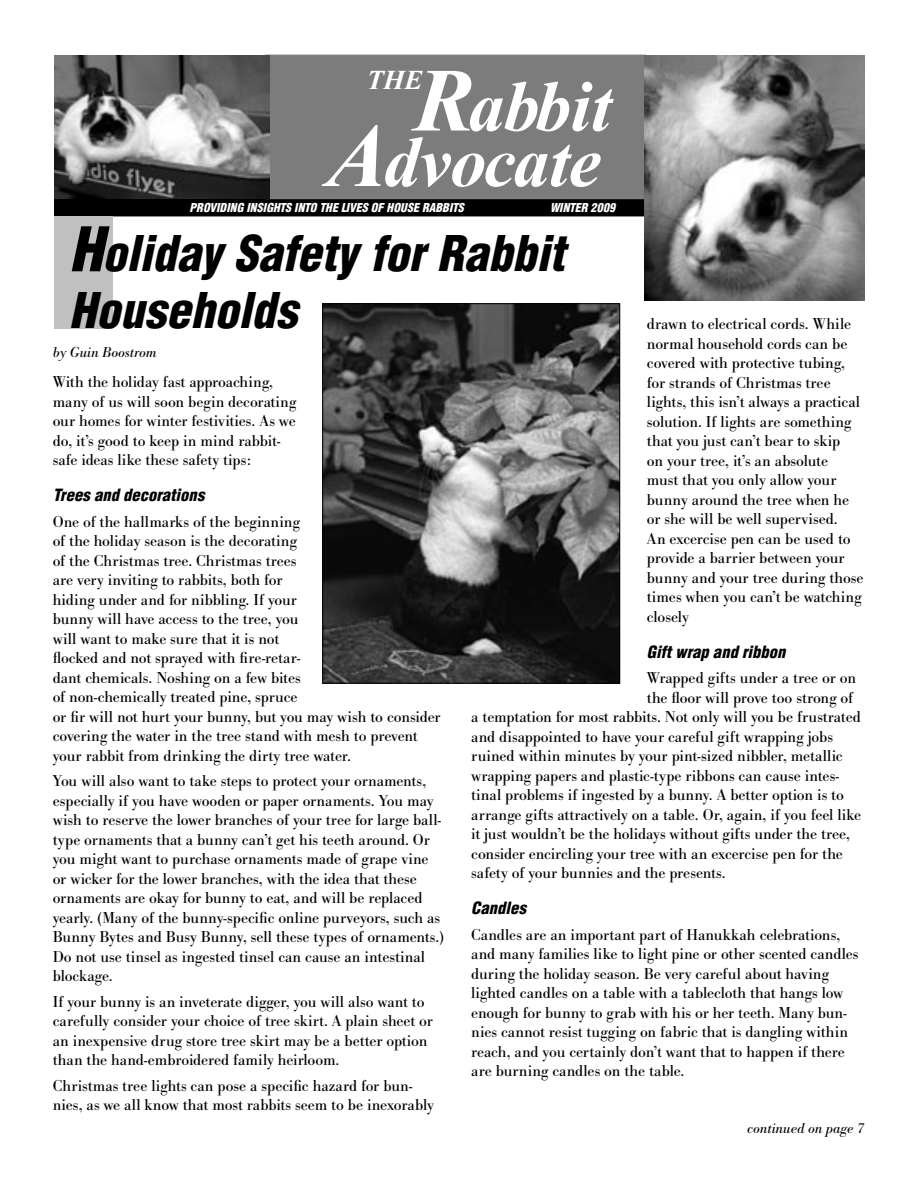
<style>
.page{position:relative;width:918px;height:1188px;background:#fff}
.page>*{position:absolute;margin:0;border:0;box-sizing:border-box;transform-origin:0 0}
.Headline_20_22{font:italic 700 72px "Times New Roman";letter-spacing:-.01em;color:#fff}
.Headline_Cover_32_38{font:italic 900 condensed 48px/57px "Helvetica";color:#000}
.t1{font:italic 700 27px "Times New Roman";color:#fff}
.Body_11_13_no_indent{font:16.5px/19.5px "Bodoni Antiqua T";color:#000}
.Headline__Subhead_11_12{font:italic 900 condensed 16.5px "Helvetica";letter-spacing:.005em;color:#000}
.By-line{font:italic 15px "Bodoni Antiqua T";letter-spacing:.005em;color:#000}
.Kudos_Head{font:italic 900 condensed 12px "Helvetica";letter-spacing:.01em;color:#fff}
.s1{font-size:90px}
.s2{font-size:60px}
</style>
<div class="page">
<div style="left:54px;top:198px;width:810px;height:18px;background:#000"></div>
<div style="left:54px;top:217px;width:58px;height:112px;background:#c0c0c0"></div>
<div style="left:266px;top:55px;width:379px;height:144px;background:#7c7c7c"></div>
<img style="left:325px;top:306px;width:293px;height:375px">
<div style="left:323px;top:304px;width:297px;height:379px;border:1px solid #000"></div>
<img style="left:54px;top:55px;width:216px;height:144px">
<img style="left:645px;top:55px;width:219px;height:246px">
<p class="Headline_20_22" style="left:414px;top:65px;width:199px"><span class="s1">R</span>abbit</p>
<p class="t1" style="left:367px;top:65px;width:57px">THE</p>
<p class="Headline_20_22" style="left:327px;top:120px;width:276px"><span class="s1">A</span>dvocate</p>
<p class="Kudos_Head" style="left:190px;top:200px;width:276px">PROVIDING INSIGHTS INTO THE LIVES OF HOUSE RABBITS</p>
<p class="Kudos_Head" style="left:550px;top:200px;width:67px">WINTER 2009</p>
<p class="Headline_Cover_32_38" style="left:69px;top:225px;width:497px"><span class="s2">H</span>oliday Safety for Rabbit<br>Households</p>
<p class="Body_11_13_no_indent" style="left:647px;top:314px;width:218px">drawn to electrical cords. While normal household cords can be covered with protective tubing, for strands of Christmas tree lights, this isn’t always a practical solution. If lights are something that you just can’t bear to skip<br>on your tree, it’s an absolute<br>must that you only allow your bunny around the tree when he or she will be well supervised.<br>An excercise pen can be used to provide a barrier between your bunny and your tree during those times when you can’t be watching closely</p>
<p class="Headline__Subhead_11_12" style="left:647px;top:641px;width:140px">Gift wrap and ribbon</p>
<p class="Body_11_13_no_indent" style="left:647px;top:668px;width:211px">Wrapped gifts under a tree or on</p>
<p class="Body_11_13_no_indent" style="left:647px;top:688px;width:208px">the floor will prove too strong of</p>
<p class="Body_11_13_no_indent" style="left:471px;top:707px;width:391px">a temptation for most rabbits. Not only will you be frustrated</p>
<p class="Body_11_13_no_indent" style="left:471px;top:727px;width:363px">and disappointed to have your careful gift wrapping jobs</p>
<p class="Body_11_13_no_indent" style="left:471px;top:746px;width:373px">ruined within minutes by your pint-sized nibbler, metallic</p>
<p class="Body_11_13_no_indent" style="left:471px;top:766px;width:369px">wrapping papers and plastic-type ribbons can cause intes-</p>
<p class="Body_11_13_no_indent" style="left:471px;top:785px;width:374px">tinal problems if ingested by a bunny. A better option is to</p>
<p class="Body_11_13_no_indent" style="left:471px;top:805px;width:392px">arrange gifts attractively on a table. Or, again, if you feel like</p>
<p class="Body_11_13_no_indent" style="left:471px;top:824px;width:380px">it just wouldn’t be the holidays without gifts under the tree,</p>
<p class="Body_11_13_no_indent" style="left:471px;top:844px;width:373px">consider encircling your tree with an excercise pen for the</p>
<p class="Body_11_13_no_indent" style="left:471px;top:863px;width:256px">safety of your bunnies and the presents.</p>
<p class="Headline__Subhead_11_12" style="left:471px;top:898px;width:56px">Candles</p>
<p class="Body_11_13_no_indent" style="left:471px;top:925px;width:389px">Candles are an important part of Hanukkah celebrations, and many families like to light pine or other scented candles during the holiday season. Be very careful about having lighted candles on a table with a tablecloth that hangs low enough for bunny to grab with his or her teeth. Many bun&shy;nies cannot resist tugging on fabric that is dangling within reach, and you certainly don’t want that to happen if there are burning candles on the table.</p>
<p class="By-line" style="left:53px;top:343px;width:105px">by Guin Boostrom</p>
<p class="Body_11_13_no_indent" style="left:53px;top:372px;width:245px">With the holiday fast approaching, many of us will soon begin decorating our homes for winter festivities. As we do, it’s good to keep in mind rabbit&shy;safe ideas like these safety tips:</p>
<p class="Headline__Subhead_11_12" style="left:53px;top:485px;width:153px">Trees and decorations</p>
<p class="Body_11_13_no_indent" style="left:53px;top:512px;width:389px">One of the hallmarks of the beginning<br>of the holiday season is the decorating<br>of the Christmas tree. Christmas trees<br>are very inviting to rabbits, both for<br>hiding under and for nibbling. If your<br>bunny will have access to the tree, you<br>will want to make sure that it is not<br>flocked and not sprayed with fire-retar-<br>dant chemicals. Noshing on a few bites<br>of non-chemically treated pine, spruce<br>or fir will not hurt your bunny, but you may wish to consider covering the water in the tree stand with mesh to prevent your rabbit from drinking the dirty tree water.</p>
<p class="Body_11_13_no_indent" style="left:53px;top:771px;width:393px">You will also want to take steps to protect your ornaments, especially if you have wooden or paper ornaments. You may wish to reserve the lower branches of your tree for large ball&shy;type ornaments that a bunny can’t get his teeth around. Or you might want to purchase ornaments made of grape vine or wicker for the lower branches, with the idea that these ornaments are okay for bunny to eat, and will be replaced yearly. (Many of the bunny-specific online purveyors, such as Bunny Bytes and Busy Bunny, sell these types of ornaments.)<br>Do not use tinsel as ingested tinsel can cause an intestinal blockage.</p>
<p class="Body_11_13_no_indent" style="left:53px;top:992px;width:382px">If your bunny is an inveterate digger, you will also want to carefully consider your choice of tree skirt. A plain sheet or an inexpensive drug store tree skirt may be a better option than the hand-embroidered family heirloom.</p>
<p class="Body_11_13_no_indent" style="left:53px;top:1076px;width:383px">Christmas tree lights can pose a specific hazard for bun&shy;nies, as we all know that most rabbits seem to be inexorably</p>
<p class="By-line" style="left:747px;top:1119px;width:119px">continued on page 7</p>
</div>
